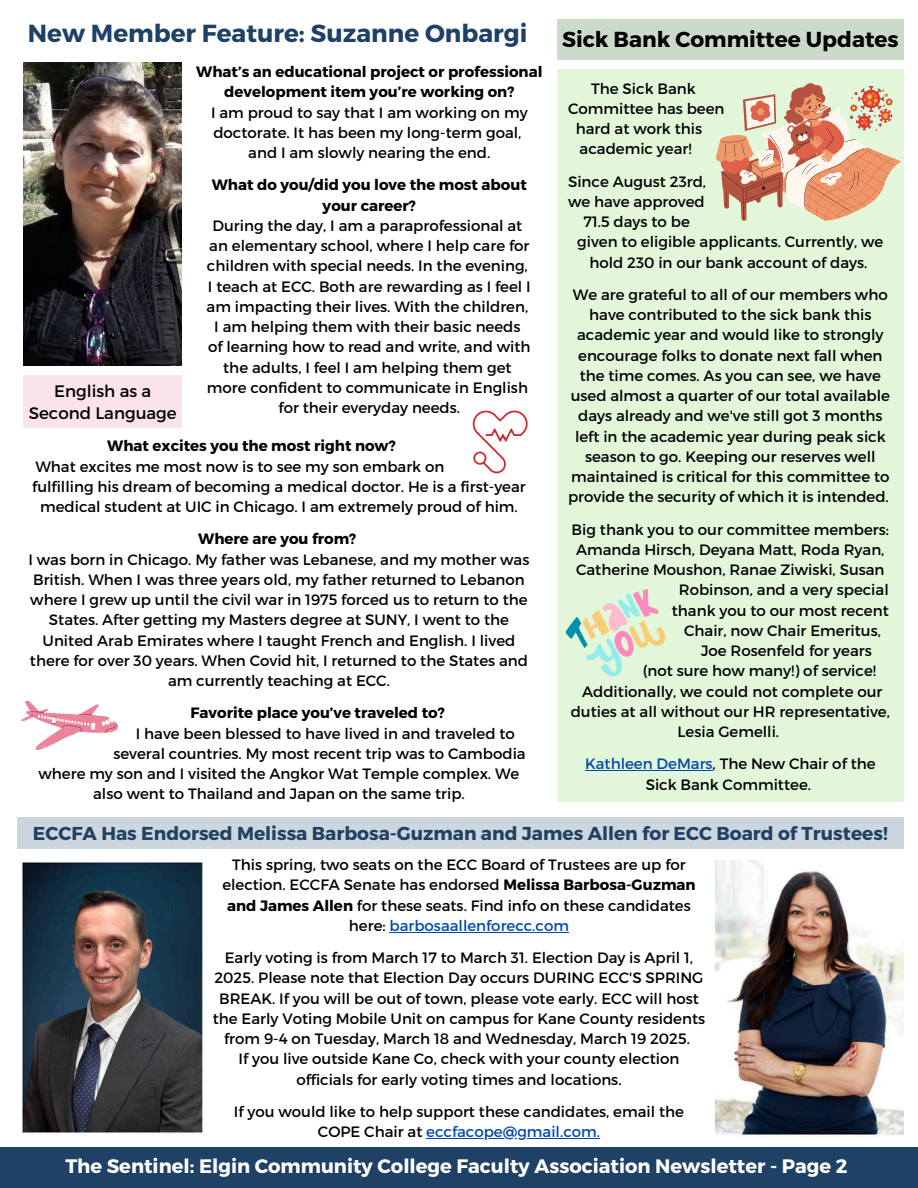
<style>
.page{position:relative;width:918px;height:1188px;background:#fff}
.page>*{position:absolute;margin:0;border:0;box-sizing:border-box;transform-origin:0 0}
.t1{font:700 24.75px "Montserrat";color:#1f4165}
.t2{font:700 21.75px "Montserrat";color:#000}
.t3{font:700 19.5px "Montserrat";color:#fff}
.t4{font:700 18.75px "Montserrat";color:#1f4165}
.t5{font:16.65px/22.5px "Montserrat";color:#000;text-align:center}
.t6{font:15px/20.2px "Montserrat";color:#000;text-align:center}
.t7{font:700 15px/20.2px "Montserrat";color:#000;text-align:center}
.s1{color:#004aad}
.s2{font-weight:700}
</style>
<div class="page">
<div style="left:0;top:1148px;width:918px;height:40px;background:#1f4165"></div>
<img style="left:24px;top:63px;width:157px;height:302px">
<svg style="left:472px;top:410px;width:56px;height:63px"></svg>
<svg style="left:21px;top:701px;width:97px;height:49px"></svg>
<div style="left:17px;top:817px;width:887px;height:31px;background:#cdd5dd"></div>
<img style="left:22px;top:861px;width:183px;height:273px">
<div style="left:24px;top:375px;width:158px;height:53px;background:#fae3e9"></div>
<div style="left:557px;top:19px;width:347px;height:41px;background:#ccdacb"></div>
<div style="left:557px;top:69px;width:347px;height:733px;background:#e2f6da"></div>
<img style="left:716px;top:861px;width:188px;height:276px">
<svg style="left:716px;top:83px;width:185px;height:138px"></svg>
<img style="left:851px;top:86px;width:41px;height:44px">
<hr style="left:585px;top:770px;width:128px;height:1px;background:#004aad">
<svg style="left:565px;top:589px;width:101px;height:87px"></svg>
<hr style="left:390px;top:932px;width:179px;height:1px;background:#004aad">
<hr style="left:426px;top:1138px;width:174px;height:1px;background:#004aad">
<p class="t1" style="left:28px;top:18px;width:501px">New Member Feature: Suzanne Onbargi</p>
<p class="t7" style="left:196px;top:61px;width:348px">What’s an educational project or professional development item you’re working on?</p>
<p class="t6" style="left:211px;top:101px;width:318px;text-align:left">I am proud to say that I am working on my doctorate. It has been my long-term goal,</p>
<p class="t6" style="left:248px;top:142px;width:244px">and I am slowly nearing the end.</p>
<p class="t7" style="left:212px;top:174px;width:317px">What do you/did you love the most about your career?</p>
<p class="t6" style="left:213px;top:215px;width:311px">During the day, I am a paraprofessional at</p>
<p class="t6" style="left:207px;top:235px;width:324px;text-align:left">an elementary school, where I help care for children with special needs. In the evening,</p>
<p class="t6" style="left:207px;top:275px;width:326px;text-align:left">I teach at ECC. Both are rewarding as I feel I am impacting their lives. With the children,</p>
<p class="t6" style="left:214px;top:316px;width:308px">I am helping them with their basic needs</p>
<p class="t6" style="left:208px;top:336px;width:324px">of learning how to read and write, and with the adults, I feel I am helping them get</p>
<p class="t6" style="left:207px;top:377px;width:323px">more confident to communicate in English</p>
<p class="t6" style="left:279px;top:397px;width:183px">for their everyday needs.</p>
<p class="t2" style="left:562px;top:25px;width:338px">Sick Bank Committee Updates</p>
<p class="t6" style="left:591px;top:77px;width:106px">The Sick Bank</p>
<p class="t6" style="left:568px;top:98px;width:158px">Committee has been</p>
<p class="t6" style="left:576px;top:118px;width:128px">hard at work this</p>
<p class="t6" style="left:580px;top:138px;width:113px">academic year!</p>
<p class="t6" style="left:568px;top:170px;width:140px">Since August 23rd,</p>
<p class="t6" style="left:568px;top:191px;width:138px">we have approved</p>
<p class="t6" style="left:584px;top:211px;width:108px">71.5 days to be</p>
<p class="t6" style="left:577px;top:231px;width:308px">given to eligible applicants. Currently, we hold 230 in our bank account of days.</p>
<p class="t6" style="left:568px;top:284px;width:323px">We are grateful to all of our members who have contributed to the sick bank this academic year and would like to strongly encourage folks to donate next fall when the time comes. As you can see, we have used almost a quarter of our total available days already and we've still got 3 months left in the academic year during peak sick season to go. Keeping our reserves well maintained is critical for this committee to provide the security of which it is intended.</p>
<p class="t6" style="left:572px;top:518px;width:319px;text-align:left">Big thank you to our committee members:<br>Amanda Hirsch, Deyana Matt, Roda Ryan,<br>Catherine Moushon, Ranae Ziwiski, Susan</p>
<p class="t6" style="left:679px;top:579px;width:211px">Robinson, and a very special</p>
<p class="t6" style="left:672px;top:599px;width:218px">thank you to our most recent</p>
<p class="t6" style="left:684px;top:620px;width:198px">Chair, now Chair Emeritus,</p>
<h2 class="t6" style="left:701px;top:640px;width:172px">Joe Rosenfeld for years</h2>
<p class="t6" style="left:643px;top:660px;width:235px">(not sure how many!) of service!</p>
<p class="t6" style="left:571px;top:680px;width:321px">Additionally, we could not complete our duties at all without our HR representative,<br>Lesia Gemelli.</p>
<p class="t6" style="left:585px;top:753px;width:292px"><span class="s1">Kathleen DeMars</span>, The New Chair of the<br>Sick Bank Committee.</p>
<p class="t5" style="left:29px;top:379px;width:149px">English as a<br>Second Language</p>
<h1 class="t7" style="left:107px;top:435px;width:290px">What excites you the most right now?</h1>
<p class="t6" style="left:35px;top:455px;width:410px">What excites me most now is to see my son embark on</p>
<p class="t6" style="left:32px;top:476px;width:495px">fulfilling his dream of becoming a medical doctor. He is a first-year medical student at UIC in Chicago. I am extremely proud of him.</p>
<p class="t7" style="left:198px;top:528px;width:160px">Where are you from?</p>
<p class="t6" style="left:29px;top:548px;width:502px">I was born in Chicago. My father was Lebanese, and my mother was British. When I was three years old, my father returned to Lebanon where I grew up until the civil war in 1975 forced us to return to the States. After getting my Masters degree at SUNY, I went to the United Arab Emirates where I taught French and English. I lived there for over 30 years. When Covid hit, I returned to the States and am currently teaching at ECC.</p>
<p class="t7" style="left:191px;top:702px;width:256px">Favorite place you’ve traveled to?</p>
<p class="t6" style="left:136px;top:722px;width:381px">I have been blessed to have lived in and traveled to</p>
<p class="t6" style="left:113px;top:743px;width:414px">several countries. My most recent trip was to Cambodia</p>
<p class="t6" style="left:39px;top:763px;width:482px">where my son and I visited the Angkor Wat Temple complex. We</p>
<p class="t6" style="left:93px;top:783px;width:373px">also went to Thailand and Japan on the same trip.</p>
<p class="t4" style="left:33px;top:821px;width:856px">ECCFA Has Endorsed Melissa Barbosa-Guzman and James Allen for ECC Board of Trustees!</p>
<p class="t6" style="left:222px;top:854px;width:475px">This spring, two seats on the ECC Board of Trustees are up for election. ECCFA Senate has endorsed <span class="s2">Melissa Barbosa-Guzman and James Allen</span> for these seats. Find info on these candidates here: <span class="s1">barbosaallenforecc.com</span></p>
<p class="t6" style="left:213px;top:947px;width:494px">Early voting is from March 17 to March 31. Election Day is April 1, 2025. Please note that Election Day occurs DURING ECC'S SPRING BREAK. If you will be out of town, please vote early. ECC will host the Early Voting Mobile Unit on campus for Kane County residents from 9-4 on Tuesday, March 18 and Wednesday, March 19 2025.</p>
<p class="t6" style="left:239px;top:1048px;width:442px">If you live outside Kane Co, check with your county election officials for early voting times and locations.</p>
<p class="t6" style="left:234px;top:1101px;width:452px">If you would like to help support these candidates, email the<br>COPE Chair at <span class="s1">eccfacope@gmail.com.</span></p>
<p class="t3" style="left:65px;top:1153px;width:784px">The Sentinel: Elgin Community College Faculty Association Newsletter - Page 2</p>
</div>
